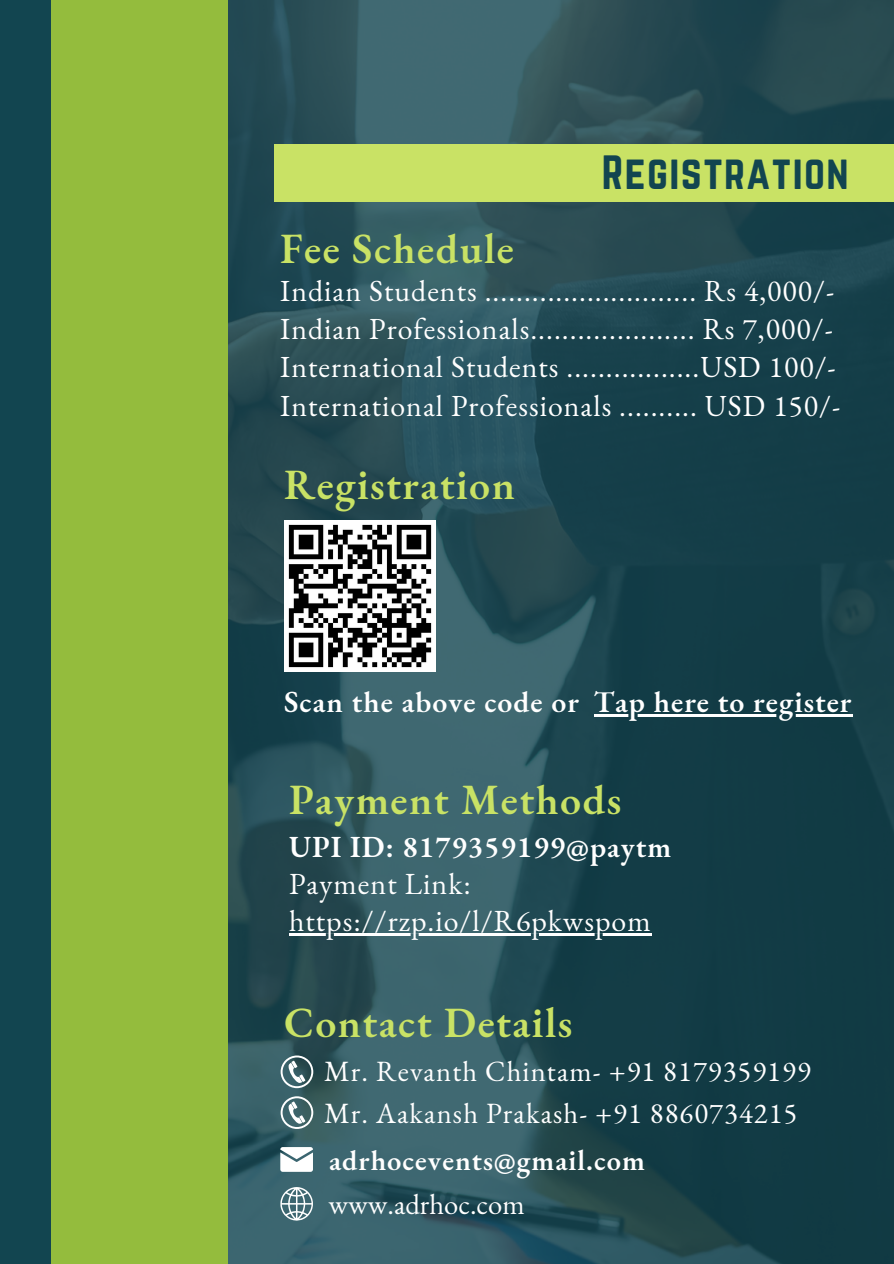
<style>
.page{position:relative;width:894px;height:1264px;background:#fff}
.page>*{position:absolute;margin:0;border:0;box-sizing:border-box;transform-origin:0 0}
.t1{font:600 42px "EB Garamond";letter-spacing:.035em;color:#c9e265}
.t2{font:42px "Norwester";letter-spacing:.035em;color:#124550}
.t3{font:29.85px/38.2px "EB Garamond";letter-spacing:.035em;color:#fff}
.t4{font:600 29.85px "EB Garamond";letter-spacing:.035em;color:#fff}
.t5{font:28.65px/41.4px "EB Garamond";letter-spacing:.04em;color:#fff}
.t6{font:600 28.65px "EB Garamond";letter-spacing:.035em;color:#fff}
.t7{font:28.65px "EB Garamond";color:#fff}
</style>
<div class="page">
<img style="left:0;top:0;width:893px;height:1263px">
<div style="left:274px;top:144px;width:619px;height:57px;background:#c9e265"></div>
<div style="left:1px;top:0;width:89px;height:1263px;background:#124550"></div>
<div style="left:51px;top:0;width:176px;height:1263px;background:#94bc3d"></div>
<svg style="left:280px;top:1186px;width:33px;height:35px"></svg>
<svg style="left:280px;top:1055px;width:33px;height:33px"></svg>
<svg style="left:280px;top:1096px;width:33px;height:32px"></svg>
<svg style="left:280px;top:1147px;width:33px;height:24px"></svg>
<img style="left:284px;top:520px;width:151px;height:151px">
<hr style="left:289px;top:933px;width:362px;height:3px;background:#fff">
<hr style="left:593px;top:714px;width:259px;height:2px;background:#fff">
<h1 class="t1" style="left:280px;top:221px;width:235px">Fee Schedule</h1>
<h1 class="t2" style="left:601px;top:147px;width:248px">Registration</h1>
<p class="t3" style="left:280px;top:271px;width:561px">Indian Students ........................... Rs 4,000/- Indian Professionals..................... Rs 7,000/- International Students .................USD 100/- International Professionals .......... USD 150/-</p>
<h1 class="t1" style="left:284px;top:456px;width:232px">Registration</h1>
<p class="t4" style="left:284px;top:682px;width:568px">Scan the above code or Tap here to register</p>
<h1 class="t1" style="left:289px;top:771px;width:334px">Payment Methods</h1>
<p class="t4" style="left:289px;top:827px;width:383px">UPI ID: 8179359199@paytm</p>
<p class="t3" style="left:289px;top:865px;width:363px;line-height:37.2px">Payment Link: https://rzp.io/l/R6pkwspom</p>
<h1 class="t1" style="left:284px;top:994px;width:290px">Contact Details</h1>
<p class="t5" style="left:324px;top:1050px;width:488px">Mr. Revanth Chintam- +91 8179359199<br>Mr. Aakansh Prakash- +91 8860734215</p>
<p class="t6" style="left:329px;top:1141px;width:317px">adrhocevents@gmail.com</p>
<p class="t7" style="left:328px;top:1184px;width:197px">www.adrhoc.com</p>
</div>
